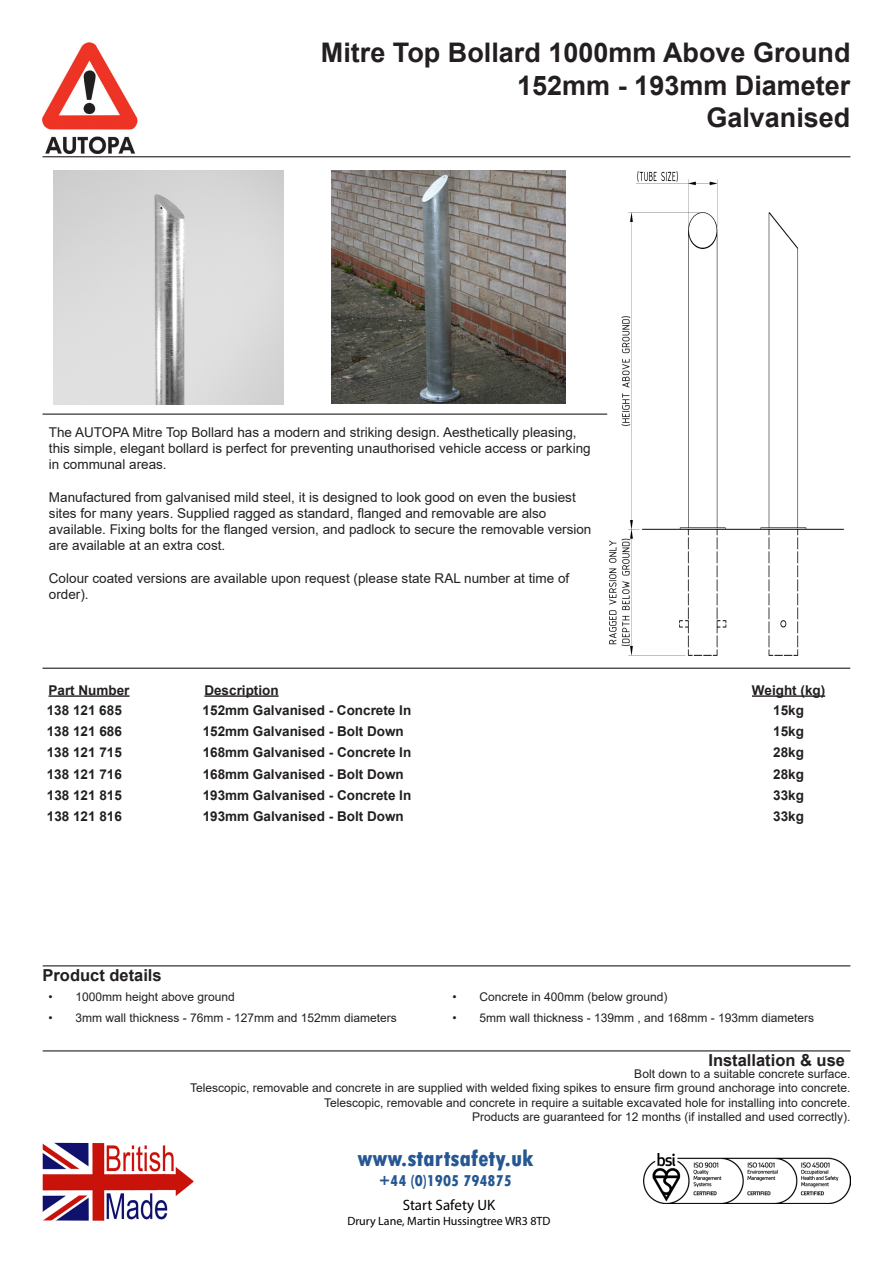
<style>
.page{position:relative;width:893px;height:1263px;background:#fff}
.page>*{position:absolute;margin:0;border:0;box-sizing:border-box;transform-origin:0 0}
.t1{font:700 27px/32.4px "Arial";color:#231f20;text-align:right}
.t2{font:800 condensed 24px "Tw Cen";color:#255793}
.t3{font:700 21px "Arial";color:#46549a}
.t4{font:700 16.5px "Arial";color:#231f20}
.t5{font:800 condensed 16.5px "Tw Cen";color:#255793}
.t6{font:15px "Myriad Pro";color:#000}
.t7{font:700 14.25px "Arial";color:#46549a}
.t8{font:13.5px/16.2px "Arial";color:#231f20}
.t9{font:700 13.5px "Arial";color:#231f20}
.t10{font:12px/14.4px "Arial";color:#231f20;text-align:right}
.t11{font:12px "Myriad Pro";color:#000}
.t12{font:12px "Arial";color:#000}
</style>
<div class="page">
<img style="left:644px;top:1154px;width:206px;height:49px">
<img style="left:43px;top:1143px;width:150px;height:78px">
<img style="left:610px;top:171px;width:234px;height:485px">
<img style="left:42px;top:43px;width:95px;height:110px">
<hr style="left:43px;top:156px;width:807px;height:1px;background:#231f20">
<hr style="left:43px;top:414px;width:564px;height:1px;background:#231f20">
<img style="left:53px;top:170px;width:230px;height:234px">
<img style="left:332px;top:170px;width:233px;height:234px">
<hr style="left:49px;top:695px;width:81px;height:2px;background:#231f20">
<hr style="left:204px;top:695px;width:75px;height:2px;background:#231f20">
<hr style="left:752px;top:695px;width:73px;height:2px;background:#231f20">
<hr style="left:43px;top:668px;width:807px;height:1px;background:#231f20">
<hr style="left:43px;top:965px;width:807px;height:1px;background:#231f20">
<hr style="left:43px;top:1050px;width:807px;height:1px;background:#231f20">
<h1 class="t1" style="left:321px;top:37px;width:531px">Mitre Top Bollard 1000mm Above Ground<br>152mm - 193mm Diameter<br>Galvanised</h1>
<p class="t8" style="left:49px;top:424px;width:543px">The AUTOPA Mitre Top Bollard has a modern and striking design. Aesthetically pleasing, this simple, elegant bollard is perfect for preventing unauthorised vehicle access or parking in communal areas.</p>
<p class="t8" style="left:49px;top:489px;width:544px">Manufactured from galvanised mild steel, it is designed to look good on even the busiest sites for many years. Supplied ragged as standard, flanged and removable are also available. Fixing bolts for the flanged version, and padlock to secure the removable version are available at an extra cost.</p>
<p class="t8" style="left:49px;top:570px;width:522px">Colour coated versions are available upon request (please state RAL number at time of order).</p>
<p class="t9" style="left:49px;top:680px;width:83px">Part Number</p>
<p class="t9" style="left:204px;top:680px;width:76px">Description</p>
<p class="t9" style="left:752px;top:680px;width:75px">Weight (kg)</p>
<p class="t9" style="left:47px;top:700px;width:77px">138 121 685</p>
<p class="t9" style="left:203px;top:700px;width:210px">152mm Galvanised - Concrete In</p>
<p class="t9" style="left:773px;top:700px;width:32px">15kg</p>
<p class="t9" style="left:47px;top:722px;width:77px">138 121 686</p>
<p class="t9" style="left:203px;top:722px;width:203px">152mm Galvanised - Bolt Down</p>
<p class="t9" style="left:773px;top:722px;width:32px">15kg</p>
<p class="t9" style="left:47px;top:743px;width:77px">138 121 715</p>
<p class="t9" style="left:203px;top:743px;width:210px">168mm Galvanised - Concrete In</p>
<p class="t9" style="left:773px;top:743px;width:32px">28kg</p>
<p class="t9" style="left:47px;top:764px;width:77px">138 121 716</p>
<p class="t9" style="left:203px;top:764px;width:203px">168mm Galvanised - Bolt Down</p>
<p class="t9" style="left:773px;top:764px;width:32px">28kg</p>
<p class="t9" style="left:47px;top:785px;width:77px">138 121 815</p>
<p class="t9" style="left:203px;top:785px;width:210px">193mm Galvanised - Concrete In</p>
<p class="t9" style="left:773px;top:785px;width:32px">33kg</p>
<p class="t9" style="left:47px;top:807px;width:77px">138 121 816</p>
<p class="t9" style="left:203px;top:807px;width:203px">193mm Galvanised - Bolt Down</p>
<p class="t9" style="left:773px;top:807px;width:32px">33kg</p>
<p class="t4" style="left:43px;top:963px;width:121px">Product details</p>
<p class="t10" style="left:49px;top:990px;width:188px">• 1000mm height above ground</p>
<p class="t10" style="left:452px;top:990px;width:217px">• Concrete in 400mm (below ground)</p>
<p class="t10" style="left:49px;top:1010px;width:350px">• 3mm wall thickness - 76mm - 127mm and 152mm diameters</p>
<p class="t10" style="left:452px;top:1010px;width:363px">• 5mm wall thickness - 139mm , and 168mm - 193mm diameters</p>
<p class="t4" style="left:708px;top:1048px;width:138px">Installation &amp; use</p>
<p class="t10" style="left:190px;top:1066px;width:662px">Bolt down to a suitable concrete surface.<br>Telescopic, removable and concrete in are supplied with welded fixing spikes to ensure firm ground anchorage into concrete.<br>Telescopic, removable and concrete in require a suitable excavated hole for installing into concrete.<br>Products are guaranteed for 12 months (if installed and used correctly).</p>
<h3 class="t3" style="left:355px;top:1135px;width:185px">www.autopa.co.uk</h3>
<p class="t7" style="left:382px;top:1159px;width:130px">+44 (0)1788 550556</p>
<p class="t12" style="left:402px;top:1190px;width:91px">AUTOPA Limited</p>
<h2 class="t2" style="left:357px;top:1144px;width:178px">www.startsafety.uk</h2>
<p class="t5" style="left:379px;top:1170px;width:134px">+44 (0)1905 794875</p>
<p class="t6" style="left:403px;top:1196px;width:94px">Start Safety UK</p>
<p class="t11" style="left:347px;top:1213px;width:205px">Drury Lane, Martin Hussingtree WR3 8TD</p>
</div>
